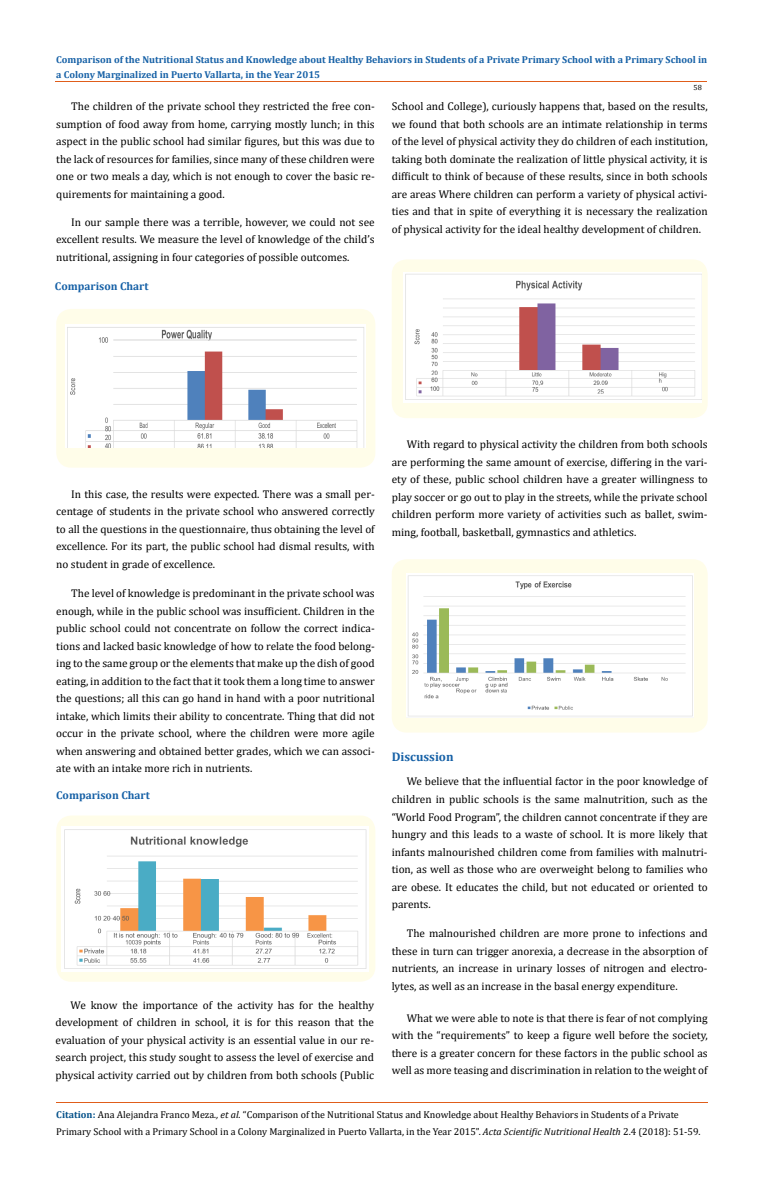
<style>
.page{position:relative;width:764px;height:1187px;background:#fff}
.page>*{position:absolute;margin:0;border:0;box-sizing:border-box;transform-origin:0 0}
.t1{font:700 12.5px "Cambria";color:#1560a6}
.t2{font:11.25px/17.5px "Cambria";color:#000;text-align:justify}
.t3{font:700 11.25px "Cambria";color:#1560a6}
.t4{font:10px/17.5px "Cambria";color:#000}
.t5{font:700 10px/15px "Cambria";color:#1560a6}
.t6{font:7.5px "Cambria";color:#000}
.s1{font-weight:700;color:#035089}
.s2{font-style:italic}
</style>
<div class="page">
<hr style="left:56px;top:81px;width:651px;height:1px;background:#e05d1a">
<div style="left:56px;top:309px;width:319px;height:158px;background:#fffde9;border-radius:15px"></div>
<img style="left:65px;top:324px;width:301px;height:123px">
<div style="left:56px;top:815px;width:319px;height:166px;background:#fffde9;border-radius:15px"></div>
<img style="left:61px;top:826px;width:307px;height:145px">
<div style="left:392px;top:259px;width:315px;height:159px;background:#fffde9;border-radius:15px"></div>
<img style="left:403px;top:273px;width:298px;height:129px">
<div style="left:392px;top:559px;width:315px;height:173px;background:#fffde9;border-radius:15px"></div>
<img style="left:406px;top:573px;width:288px;height:145px">
<hr style="left:56px;top:1102px;width:651px;height:1px;background:#e05d1a">
<p class="t5" style="left:56px;top:51px;width:652px">Comparison of the Nutritional Status and Knowledge about Healthy Behaviors in Students of a Private Primary School with a Primary School in a Colony Marginalized in Puerto Vallarta, in the Year 2015</p>
<p class="t2" style="left:56px;top:97px;width:320px;text-indent:15px">The children of the private school they restricted the free con&shy;sumption of food away from home, carrying mostly lunch; in this aspect in the public school had similar figures, but this was due to the lack of resources for families, since many of these children were one or two meals a day, which is not enough to cover the basic re&shy;quirements for maintaining a good.</p>
<p class="t2" style="left:56px;top:213px;width:320px;text-indent:15px">In our sample there was a terrible, however, we could not see excellent results. We measure the level of knowledge of the child’s nutritional, assigning in four categories of possible outcomes.</p>
<p class="t3" style="left:55px;top:278px;width:95px">Comparison Chart</p>
<p class="t6" style="left:693px;top:83px;width:10px">58</p>
<p class="t2" style="left:392px;top:98px;width:317px">School and College), curiously happens that, based on the results, we found that both schools are an intimate relationship in terms of the level of physical activity they do children of each institution, taking both dominate the realization of little physical activity, it is difficult to think of because of these results, since in both schools are areas Where children can perform a variety of physical activi&shy;ties and that in spite of everything it is necessary the realization of physical activity for the ideal healthy development of children.</p>
<p class="t2" style="left:56px;top:485px;width:320px;text-indent:15px">In this case, the results were expected. There was a small per&shy;centage of students in the private school who answered correctly to all the questions in the questionnaire, thus obtaining the level of excellence. For its part, the public school had dismal results, with no student in grade of excellence.</p>
<p class="t2" style="left:56px;top:584px;width:320px;text-indent:15px">The level of knowledge is predominant in the private school was enough, while in the public school was insufficient. Children in the public school could not concentrate on follow the correct indica&shy;tions and lacked basic knowledge of how to relate the food belong&shy;ing to the same group or the elements that make up the dish of good eating, in addition to the fact that it took them a long time to answer the questions; all this can go hand in hand with a poor nutritional intake, which limits their ability to concentrate. Thing that did not occur in the private school, where the children were more agile when answering and obtained better grades, which we can associ&shy;ate with an intake more rich in nutrients.</p>
<p class="t3" style="left:56px;top:787px;width:95px">Comparison Chart</p>
<p class="t2" style="left:56px;top:995px;width:320px;text-indent:15px">We know the importance of the activity has for the healthy development of children in school, it is for this reason that the evaluation of your physical activity is an essential value in our re&shy;search project, this study sought to assess the level of exercise and physical activity carried out by children from both schools (Public</p>
<p class="t2" style="left:392px;top:435px;width:317px;text-indent:15px">With regard to physical activity the children from both schools are performing the same amount of exercise, differing in the vari&shy;ety of these, public school children have a greater willingness to play soccer or go out to play in the streets, while the private school children perform more variety of activities such as ballet, swim&shy;ming, football, basketball, gymnastics and athletics.</p>
<p class="t1" style="left:392px;top:748px;width:63px">Discussion</p>
<p class="t2" style="left:392px;top:772px;width:317px;text-indent:15px">We believe that the influential factor in the poor knowledge of children in public schools is the same malnutrition, such as the “World Food Program”, the children cannot concentrate if they are hungry and this leads to a waste of school. It is more likely that infants malnourished children come from families with malnutri&shy;tion, as well as those who are overweight belong to families who are obese. It educates the child, but not educated or oriented to parents.</p>
<p class="t2" style="left:392px;top:924px;width:317px;text-indent:15px">The malnourished children are more prone to infections and these in turn can trigger anorexia, a decrease in the absorption of nutrients, an increase in urinary losses of nitrogen and electro&shy;lytes, as well as an increase in the basal energy expenditure.</p>
<p class="t2" style="left:392px;top:1009px;width:317px;text-indent:15px">What we were able to note is that there is fear of not complying with the “requirements” to keep a figure well before the society, there is a greater concern for these factors in the public school as well as more teasing and discrimination in relation to the weight of</p>
<p class="t4" style="left:56px;top:1105px;width:646px"><span class="s1">Citation:</span> Ana Alejandra Franco Meza<span class="s2">., et al.</span> “Comparison of the Nutritional Status and Knowledge about Healthy Behaviors in Students of a Private<br>Primary School with a Primary School in a Colony Marginalized in Puerto Vallarta, in the Year 2015”. <span class="s2">Acta Scientific Nutritional Health</span> 2.4 (2018): 51-59.</p>
</div>
